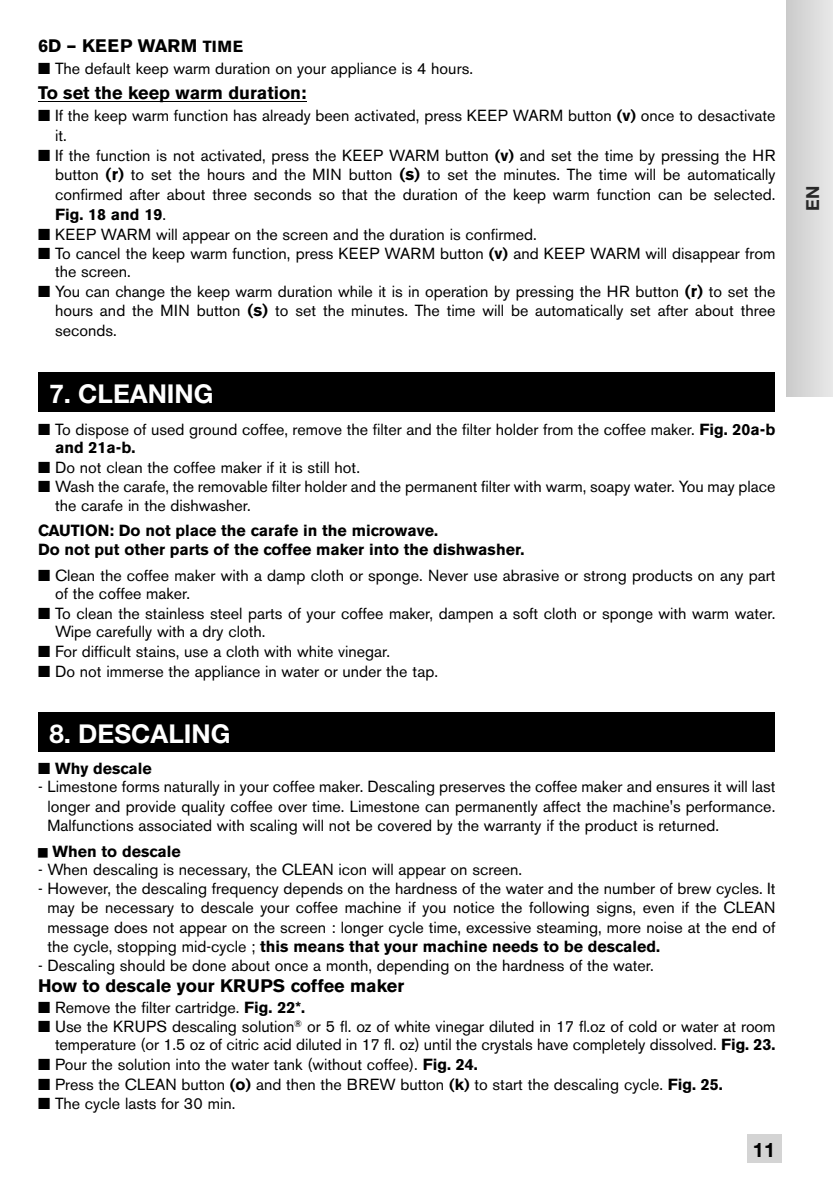
<style>
.page{position:relative;width:833px;height:1189px;background:#fff}
.page>*{position:absolute;margin:0;border:0;box-sizing:border-box;transform-origin:0 0}
.t1{font:700 26px "Helvetica Neue";color:#fff}
.t2{font:700 20px "Helvetica Neue";color:#000}
.t3{font:700 18px "Akzidenz Grotesk BE";color:#000}
.t4{font:700 18px "Akzidenz Grotesk BE";letter-spacing:.02em;color:#000}
.t5{font:700 18px "Helvetica Neue";color:#282828}
.t6{font:16px/18.4px "Akzidenz Grotesk BE";color:#000}
.t7{font:700 16px/19.2px "Akzidenz Grotesk BE";color:#000}
.s1{font-size:16px}
.s2{font-weight:700}
.s3{font-weight:700;font-size:17px}
.s4{font-family:"Menlo";font-style:italic}
</style>
<div class="page">
<div style="left:747px;top:1134px;width:34px;height:28px;background:#d4d4d4"></div>
<div style="left:786px;top:0;width:47px;height:397px;background:linear-gradient(to right,#cacaca,#e9e9e9)"></div>
<hr style="left:38px;top:101px;width:268px;height:1px;background:#000">
<div style="left:38px;top:373px;width:736px;height:39px;background:#000"></div>
<div style="left:38px;top:712px;width:736px;height:40px;background:#000"></div>
<p class="t4" style="left:38px;top:39px;width:207px">6D – KEEP WARM <span class="s1">TIME</span></p>
<p class="t6" style="left:38px;top:60px;width:436px">■ The default keep warm duration on your appliance is 4 hours.</p>
<p class="t3" style="left:38px;top:86px;width:270px">To set the keep warm duration:</p>
<p class="t6" style="left:55px;top:106px;width:722px;line-height:20.6px;text-indent:-17px">■ If the keep warm function has already been activated, press KEEP WARM button <span class="s2">(v)</span> once to desactivate it.</p>
<p class="t6" style="left:55px;top:148px;width:722px;line-height:19.4px;text-align:justify;text-indent:-17px">■ If the function is not activated, press the KEEP WARM button <span class="s2">(v)</span> and set the time by pressing the HR button <span class="s3">(r)</span> to set the hours and the MIN button <span class="s3">(s)</span> to set the minutes. The time will be automatically confirmed after about three seconds so that the duration of the keep warm function can be selected.<br><span class="s2">Fig. 18 and 19</span>.</p>
<p class="t6" style="left:38px;top:227px;width:500px">■ KEEP WARM will appear on the screen and the duration is confirmed.</p>
<p class="t6" style="left:55px;top:246px;width:722px;text-indent:-17px">■ To cancel the keep warm function, press KEEP WARM button <span class="s2">(v)</span> and KEEP WARM will disappear from the screen.</p>
<p class="t6" style="left:55px;top:284px;width:722px;line-height:19.6px;text-align:justify;text-indent:-17px">■ You can change the keep warm duration while it is in operation by pressing the HR button <span class="s3">(r)</span> to set the hours and the MIN button <span class="s3">(s)</span> to set the minutes. The time will be automatically set after about three seconds.</p>
<h1 class="t1" style="left:49px;top:378px;width:166px">7. CLEANING</h1>
<p class="t6" style="left:55px;top:422px;width:722px;text-indent:-17px">■ To dispose of used ground coffee, remove the filter and the filter holder from the coffee maker. <span class="s2">Fig. 20a-b and 21a-b.</span></p>
<p class="t6" style="left:38px;top:460px;width:323px">■ Do not clean the coffee maker if it is still hot.</p>
<p class="t6" style="left:55px;top:479px;width:722px;text-indent:-17px">■ Wash the carafe, the removable filter holder and the permanent filter with warm, soapy water. You may place the carafe in the dishwasher.</p>
<p class="t7" style="left:38px;top:521px;width:488px">CAUTION: Do not place the carafe in the microwave.<br>Do not put other parts of the coffee maker into the dishwasher.</p>
<p class="t6" style="left:55px;top:567px;width:722px;text-indent:-17px">■ Clean the coffee maker with a damp cloth or sponge. Never use abrasive or strong products on any part of the coffee maker.</p>
<p class="t6" style="left:55px;top:606px;width:722px;text-indent:-17px">■ To clean the stainless steel parts of your coffee maker, dampen a soft cloth or sponge with warm water.<br>Wipe carefully with a dry cloth.</p>
<p class="t6" style="left:38px;top:644px;width:353px">■ For difficult stains, use a cloth with white vinegar.</p>
<p class="t6" style="left:38px;top:663px;width:401px">■ Do not immerse the appliance in water or under the tap.</p>
<h1 class="t1" style="left:49px;top:717px;width:183px">8. DESCALING</h1>
<p class="t7" style="left:38px;top:760px;width:115px">■ Why descale</p>
<p class="t6" style="left:47px;top:779px;width:729px;line-height:19.2px;text-align:justify;text-indent:-9px">- Limestone forms naturally in your coffee maker. Descaling preserves the coffee maker and ensures it will last longer and provide quality coffee over time. Limestone can permanently affect the machine's performance.<br>Malfunctions associated with scaling will not be covered by the warranty if the product is returned.</p>
<p class="t7" style="left:38px;top:842px;width:144px"><span class="s4">■</span> When to descale</p>
<p class="t6" style="left:38px;top:862px;width:485px">- When descaling is necessary, the CLEAN icon will appear on screen.</p>
<p class="t6" style="left:47px;top:881px;width:729px;line-height:19.2px;text-align:justify;text-indent:-9px">- However, the descaling frequency depends on the hardness of the water and the number of brew cycles. It may be necessary to descale your coffee machine if you notice the following signs, even if the CLEAN message does not appear on the screen : longer cycle time, excessive steaming, more noise at the end of the cycle, stopping mid-cycle ; <span class="s2">this means that your machine needs to be descaled.</span></p>
<p class="t6" style="left:38px;top:958px;width:617px">- Descaling should be done about once a month, depending on the hardness of the water.</p>
<p class="t3" style="left:38px;top:978px;width:367px">How to descale your KRUPS coffee maker</p>
<p class="t6" style="left:38px;top:1000px;width:268px">■ Remove the filter cartridge. <span class="s2">Fig. 22*.</span></p>
<p class="t6" style="left:38px;top:1019px;width:739px;text-align:right">■ Use the KRUPS descaling solution<sup>®</sup> or 5 fl. oz of white vinegar diluted in 17 fl.oz of cold or water at room temperature (or 1.5 oz of citric acid diluted in 17 fl. oz) until the crystals have completely dissolved. <span class="s2">Fig. 23.</span></p>
<p class="t6" style="left:38px;top:1057px;width:441px">■ Pour the solution into the water tank (without coffee). <span class="s2">Fig. 24.</span></p>
<p class="t6" style="left:38px;top:1077px;width:686px">■ Press the CLEAN button <span class="s2">(o)</span> and then the BREW button <span class="s2">(k)</span> to start the descaling cycle. <span class="s2">Fig. 25.</span></p>
<p class="t6" style="left:38px;top:1096px;width:199px">■ The cycle lasts for 30 min.</p>
<p class="t2" style="left:753px;top:1137px;width:24px">11</p>
<p class="t5" style="left:801px;top:211px;width:27px;rotate:-90deg">EN</p>
</div>
